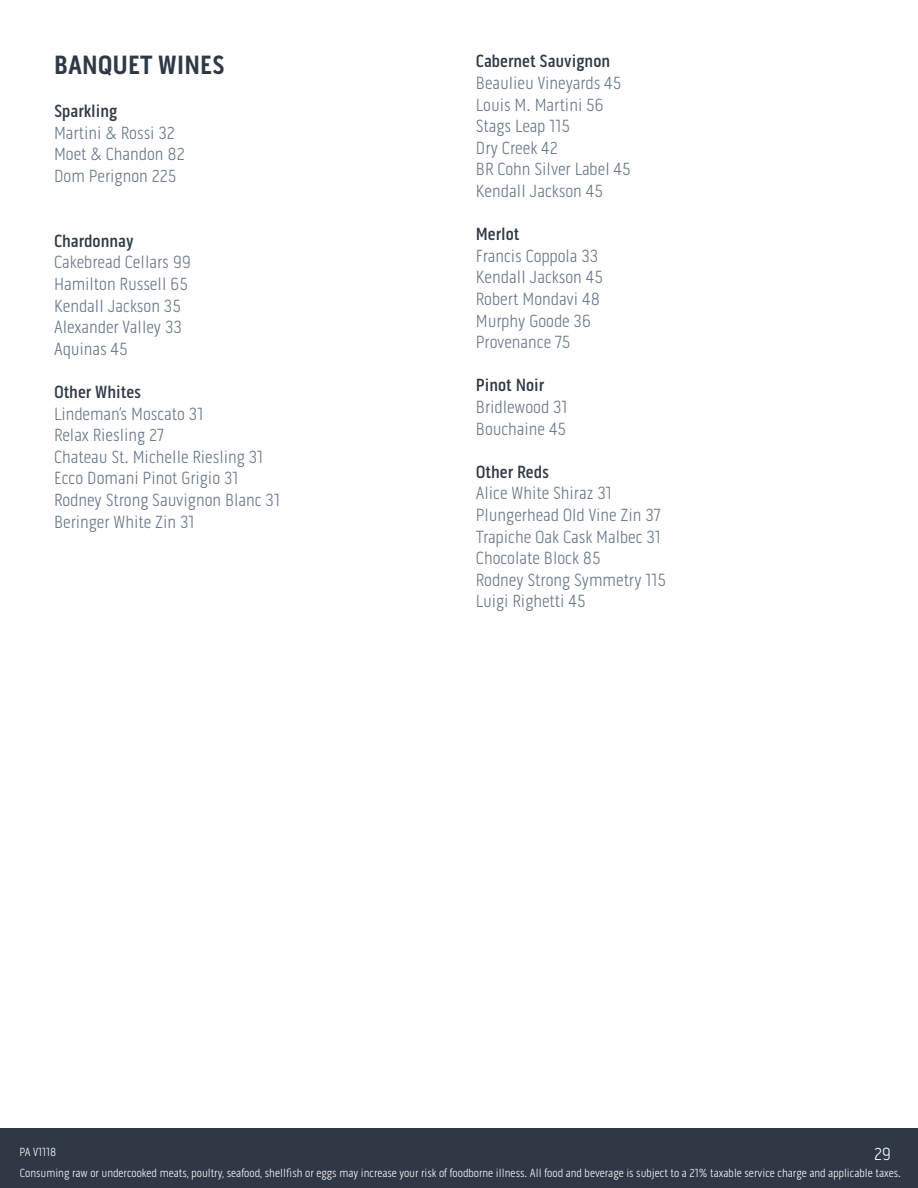
<style>
.page{position:relative;width:918px;height:1188px;background:#fff}
.page>*{position:absolute;margin:0;border:0;box-sizing:border-box;transform-origin:0 0}
.t1{font:700 27px "Pill Gothic 300 mg";color:#2f3946}
.t2{font:300 18px/21.6px "Pill Gothic 300 mg";color:#657688}
.t3{font:500 18px "Pill Gothic 300 mg";color:#2f3946}
.t4{font:300 18px "Pill Gothic 300 mg";color:#fff}
.t5{font:300 12px "Pill Gothic 300 mg";color:#fff}
</style>
<div class="page">
<div style="left:0;top:1128px;width:918px;height:60px;background:#2f3946"></div>
<h1 class="t1" style="left:54px;top:49px;width:172px">BANQUET WINES</h1>
<p class="t3" style="left:54px;top:101px;width:65px">Sparkling</p>
<p class="t2" style="left:54px;top:122px;width:132px">Martini &amp; Rossi 32<br>Moet &amp; Chandon 82<br>Dom Perignon 225</p>
<p class="t3" style="left:54px;top:230px;width:81px">Chardonnay</p>
<p class="t2" style="left:54px;top:252px;width:138px">Cakebread Cellars 99<br>Hamilton Russell 65<br>Kendall Jackson 35<br>Alexander Valley 33<br>Aquinas 45</p>
<p class="t3" style="left:54px;top:381px;width:89px">Other Whites</p>
<p class="t2" style="left:54px;top:403px;width:227px">Lindeman’s Moscato 31<br>Relax Riesling 27<br>Chateau St. Michelle Riesling 31<br>Ecco Domani Pinot Grigio 31<br>Rodney Strong Sauvignon Blanc 31<br>Beringer White Zin 31</p>
<p class="t3" style="left:476px;top:51px;width:136px">Cabernet Sauvignon</p>
<p class="t2" style="left:476px;top:72px;width:156px">Beaulieu Vineyards 45<br>Louis M. Martini 56<br>Stags Leap 115<br>Dry Creek 42<br>BR Cohn Silver Label 45<br>Kendall Jackson 45</p>
<p class="t3" style="left:476px;top:224px;width:45px">Merlot</p>
<p class="t2" style="left:476px;top:245px;width:129px">Francis Coppola 33<br>Kendall Jackson 45<br>Robert Mondavi 48<br>Murphy Goode 36<br>Provenance 75</p>
<p class="t3" style="left:476px;top:375px;width:70px">Pinot Noir</p>
<p class="t2" style="left:476px;top:396px;width:93px">Bridlewood 31<br>Bouchaine 45</p>
<p class="t3" style="left:476px;top:461px;width:75px">Other Reds</p>
<p class="t2" style="left:476px;top:483px;width:192px">Alice White Shiraz 31<br>Plungerhead Old Vine Zin 37<br>Trapiche Oak Cask Malbec 31<br>Chocolate Block 85<br>Rodney Strong Symmetry 115<br>Luigi Righetti 45</p>
<p class="t5" style="left:19px;top:1145px;width:38px">PA V1118</p>
<p class="t4" style="left:874px;top:1143px;width:18px">29</p>
<p class="t5" style="left:20px;top:1166px;width:883px">Consuming raw or undercooked meats, poultry, seafood, shellfish or eggs may increase your risk of foodborne illness. All food and beverage is subject to a 21% taxable service charge and applicable taxes.</p>
</div>
